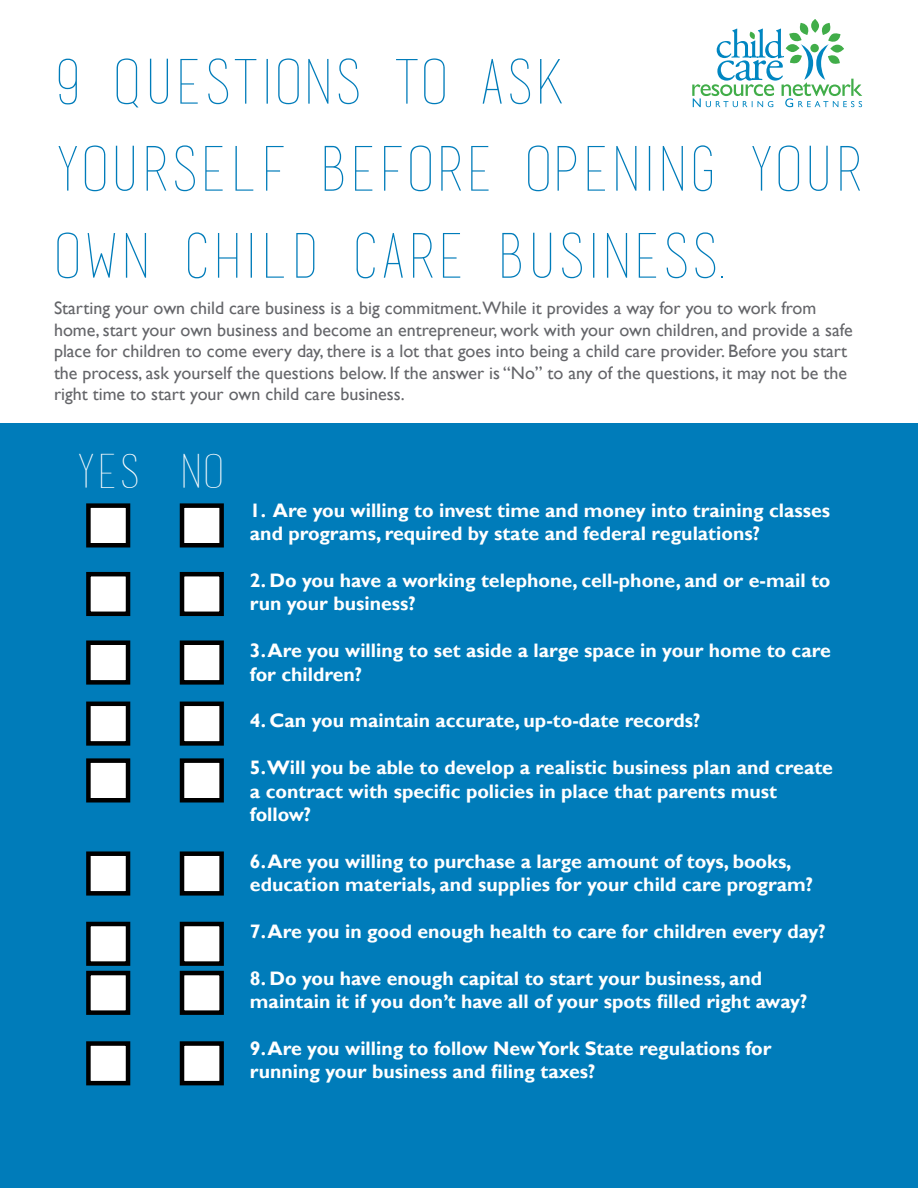
<style>
.page{position:relative;width:918px;height:1188px;background:#fff}
.page>*{position:absolute;margin:0;border:0;box-sizing:border-box;transform-origin:0 0}
.t1{font:61.5px/87px "basictitlefont";color:#007cba}
.t2{font:46.5px "basictitlefont";color:#fff}
.t3{font:700 19.5px/23.4px "Gill Sans";color:#fff}
.t4{font:18px/21.6px "Gill Sans";color:#646569}
</style>
<div class="page">
<div style="left:0;top:423px;width:918px;height:765px;background:#007cba"></div>
<svg style="left:811px;top:19px;width:8px;height:14px"></svg>
<svg style="left:692px;top:23px;width:170px;height:84px"></svg>
<div style="left:180px;top:503px;width:44px;height:45px;background:#fff;border:4px solid #000"></div>
<div style="left:86px;top:503px;width:44px;height:45px;background:#fff;border:4px solid #000"></div>
<div style="left:180px;top:572px;width:44px;height:44px;background:#fff;border:4px solid #000"></div>
<div style="left:86px;top:572px;width:44px;height:44px;background:#fff;border:4px solid #000"></div>
<div style="left:180px;top:640px;width:44px;height:45px;background:#fff;border:4px solid #000"></div>
<div style="left:86px;top:640px;width:44px;height:45px;background:#fff;border:4px solid #000"></div>
<div style="left:180px;top:702px;width:44px;height:44px;background:#fff;border:4px solid #000"></div>
<div style="left:86px;top:702px;width:44px;height:44px;background:#fff;border:4px solid #000"></div>
<div style="left:180px;top:758px;width:44px;height:44px;background:#fff;border:4px solid #000"></div>
<div style="left:86px;top:758px;width:44px;height:44px;background:#fff;border:4px solid #000"></div>
<div style="left:180px;top:851px;width:44px;height:45px;background:#fff;border:4px solid #000"></div>
<div style="left:86px;top:851px;width:44px;height:45px;background:#fff;border:4px solid #000"></div>
<div style="left:180px;top:922px;width:44px;height:44px;background:#fff;border:4px solid #000"></div>
<div style="left:86px;top:922px;width:44px;height:44px;background:#fff;border:4px solid #000"></div>
<div style="left:180px;top:971px;width:44px;height:44px;background:#fff;border:4px solid #000"></div>
<div style="left:86px;top:971px;width:44px;height:44px;background:#fff;border:4px solid #000"></div>
<div style="left:180px;top:1041px;width:44px;height:44px;background:#fff;border:4px solid #000"></div>
<div style="left:86px;top:1041px;width:44px;height:44px;background:#fff;border:4px solid #000"></div>
<h1 class="t1" style="left:54px;top:35px;width:812px">9 QUESTIONS TO ASK<br>YOURSELF BEFORE OPENING YOUR<br>OWN CHILD CARE BUSINESS.</h1>
<p class="t4" style="left:54px;top:297px;width:800px">Starting your own child care business is a big commitment.While it provides a way for you to work from home, start your own business and become an entrepreneur, work with your own children, and provide a safe place for children to come every day, there is a lot that goes into being a child care provider. Before you start the process, ask yourself the questions below. If the answer is “No” to any of the questions, it may not be the right time to start your own child care business.</p>
<h2 class="t2" style="left:76px;top:446px;width:150px">YES NO</h2>
<p class="t3" style="left:250px;top:499px;width:582px">1. Are you willing to invest time and money into training classes and programs, required by state and federal regulations?</p>
<p class="t3" style="left:250px;top:569px;width:582px">2. Do you have a working telephone, cell-phone, and or e-mail to run your business?</p>
<p class="t3" style="left:250px;top:640px;width:582px">3. Are you willing to set aside a large space in your home to care for children?</p>
<p class="t3" style="left:250px;top:710px;width:452px">4. Can you maintain accurate, up-to-date records?</p>
<p class="t3" style="left:250px;top:757px;width:585px">5.Will you be able to develop a realistic business plan and create a contract with specific policies in place that parents must follow?</p>
<p class="t3" style="left:250px;top:850px;width:565px">6. Are you willing to purchase a large amount of toys, books, education materials, and supplies for your child care program?</p>
<p class="t3" style="left:250px;top:920px;width:577px">7. Are you in good enough health to care for children every day?</p>
<p class="t3" style="left:250px;top:967px;width:559px">8. Do you have enough capital to start your business, and maintain it if you don’t have all of your spots filled right away?</p>
<p class="t3" style="left:250px;top:1037px;width:523px">9. Are you willing to follow New York State regulations for running your business and filing taxes?</p>
</div>
